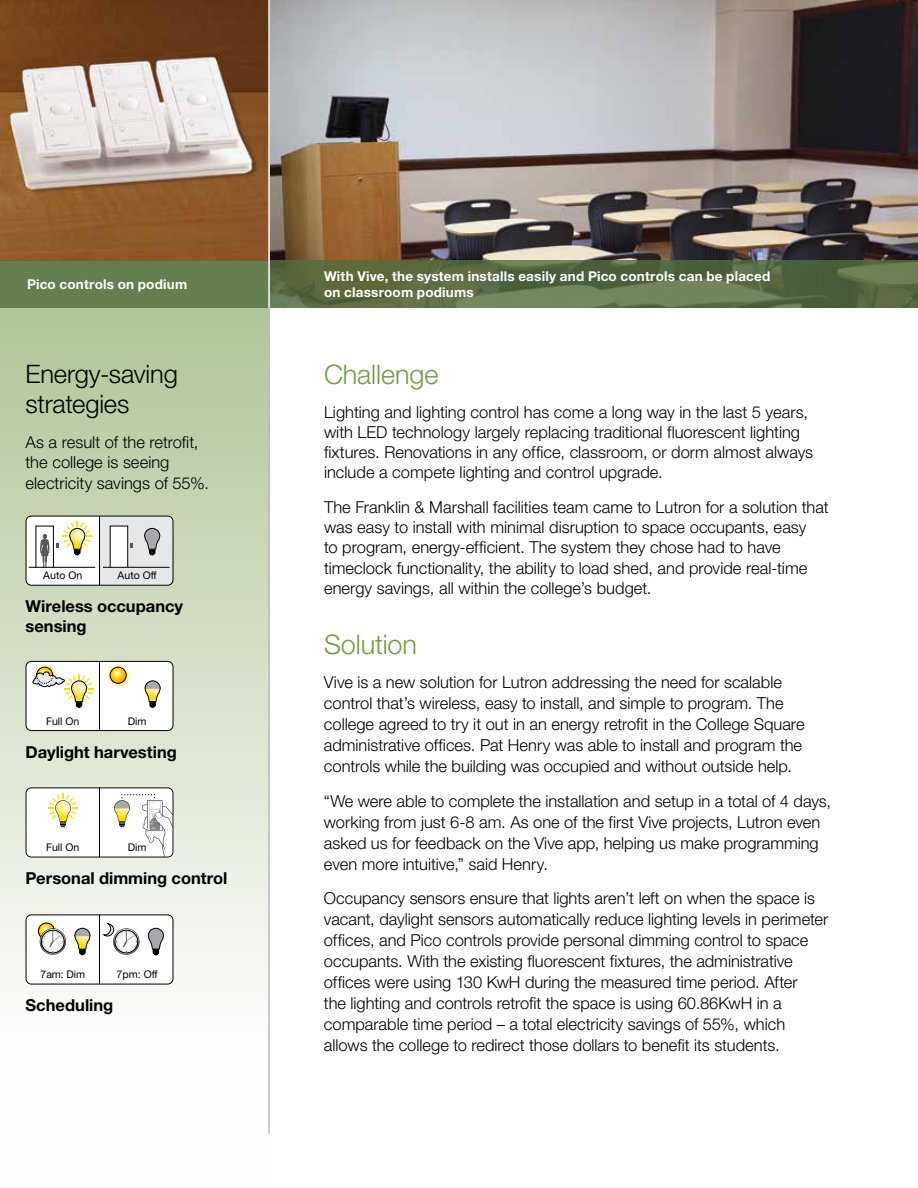
<style>
.page{position:relative;width:918px;height:1188px;background:#fff}
.page>*{position:absolute;margin:0;border:0;box-sizing:border-box;transform-origin:0 0}
.t1{font:300 27px "Helvetica Neue LT Std";letter-spacing:-.005em;color:#719d47}
.t2{font:300 25.5px/30px "Helvetica Neue LT Std";letter-spacing:-.005em;color:#000}
.t3{font:300 16.5px/21px "Helvetica Neue LT Std";color:#000}
.t4{font:700 16.5px/19.5px "Helvetica Neue LT Std";color:#000}
.t5{font:700 13.5px/16.2px "Helvetica Neue LT Std";letter-spacing:.015em;color:#fff}
.t6{font:10.5px "Helvetica Neue LT Std";color:#000}
</style>
<div class="page">
<div style="left:0;top:261px;width:270px;height:927px;background:linear-gradient(to bottom,#afc293,#fff)"></div>
<hr style="left:268px;top:297px;width:2px;height:837px;background:#b8babc">
<img style="left:270px;top:0;width:648px;height:261px">
<svg style="left:26px;top:516px;width:147px;height:70px"></svg>
<svg style="left:26px;top:661px;width:147px;height:70px"></svg>
<svg style="left:26px;top:787px;width:148px;height:71px"></svg>
<img style="left:143px;top:822px;width:20px;height:18px">
<svg style="left:26px;top:914px;width:147px;height:71px"></svg>
<img style="left:0;top:0;width:268px;height:261px">
<svg style="left:0;top:261px;width:918px;height:47px;background:#5e7248"></svg>
<hr style="left:268px;top:0;width:2px;height:308px;background:#fff">
<p class="t5" style="left:27px;top:276px;width:162px">Pico controls on podium</p>
<p class="t5" style="left:324px;top:268px;width:448px">With Vive, the system installs easily and Pico controls can be placed on classroom podiums</p>
<h2 class="t2" style="left:26px;top:358px;width:154px">Energy-saving strategies</h2>
<p class="t3" style="left:26px;top:432px;width:185px;line-height:20.2px">As a result of the retrofit, the college is seeing electricity savings of 55%.</p>
<p class="t6" style="left:43px;top:569px;width:40px">Auto On</p>
<p class="t6" style="left:118px;top:569px;width:41px">Auto Off</p>
<p class="t4" style="left:26px;top:596px;width:159px">Wireless occupancy sensing</p>
<p class="t6" style="left:46px;top:715px;width:35px">Full On</p>
<p class="t6" style="left:128px;top:715px;width:20px">Dim</p>
<p class="t4" style="left:26px;top:742px;width:153px">Daylight harvesting</p>
<p class="t6" style="left:46px;top:841px;width:35px">Full On</p>
<p class="t6" style="left:128px;top:841px;width:20px">Dim</p>
<p class="t4" style="left:26px;top:868px;width:204px">Personal dimming control</p>
<p class="t6" style="left:41px;top:968px;width:46px">7am: Dim</p>
<p class="t6" style="left:117px;top:968px;width:43px">7pm: Off</p>
<p class="t4" style="left:26px;top:995px;width:89px">Scheduling</p>
<h1 class="t1" style="left:324px;top:358px;width:116px">Challenge</h1>
<p class="t3" style="left:324px;top:401px;width:491px;line-height:20.2px">Lighting and lighting control has come a long way in the last 5 years, with LED technology largely replacing traditional fluorescent lighting fixtures. Renovations in any office, classroom, or dorm almost always include a compete lighting and control upgrade.</p>
<p class="t3" style="left:324px;top:496px;width:506px;line-height:20.2px">The Franklin &amp; Marshall facilities team came to Lutron for a solution that was easy to install with minimal disruption to space occupants, easy<br>to program, energy-efficient. The system they chose had to have timeclock functionality, the ability to load shed, and provide real-time energy savings, all within the college’s budget.</p>
<h1 class="t1" style="left:324px;top:628px;width:95px">Solution</h1>
<p class="t3" style="left:324px;top:672px;width:482px">Vive is a new solution for Lutron addressing the need for scalable control that’s wireless, easy to install, and simple to program. The college agreed to try it out in an energy retrofit in the College Square administrative offices. Pat Henry was able to install and program the controls while the building was occupied and without outside help.</p>
<p class="t3" style="left:324px;top:790px;width:509px">“We were able to complete the installation and setup in a total of 4 days, working from just 6-8 am. As one of the first Vive projects, Lutron even asked us for feedback on the Vive app, helping us make programming even more intuitive,” said Henry.</p>
<p class="t3" style="left:324px;top:888px;width:506px">Occupancy sensors ensure that lights aren’t left on when the space is vacant, daylight sensors automatically reduce lighting levels in perimeter offices, and Pico controls provide personal dimming control to space occupants. With the existing fluorescent fixtures, the administrative offices were using 130 KwH during the measured time period. After<br>the lighting and controls retrofit the space is using 60.86KwH in a comparable time period – a total electricity savings of 55%, which allows the college to redirect those dollars to benefit its students.</p>
</div>
